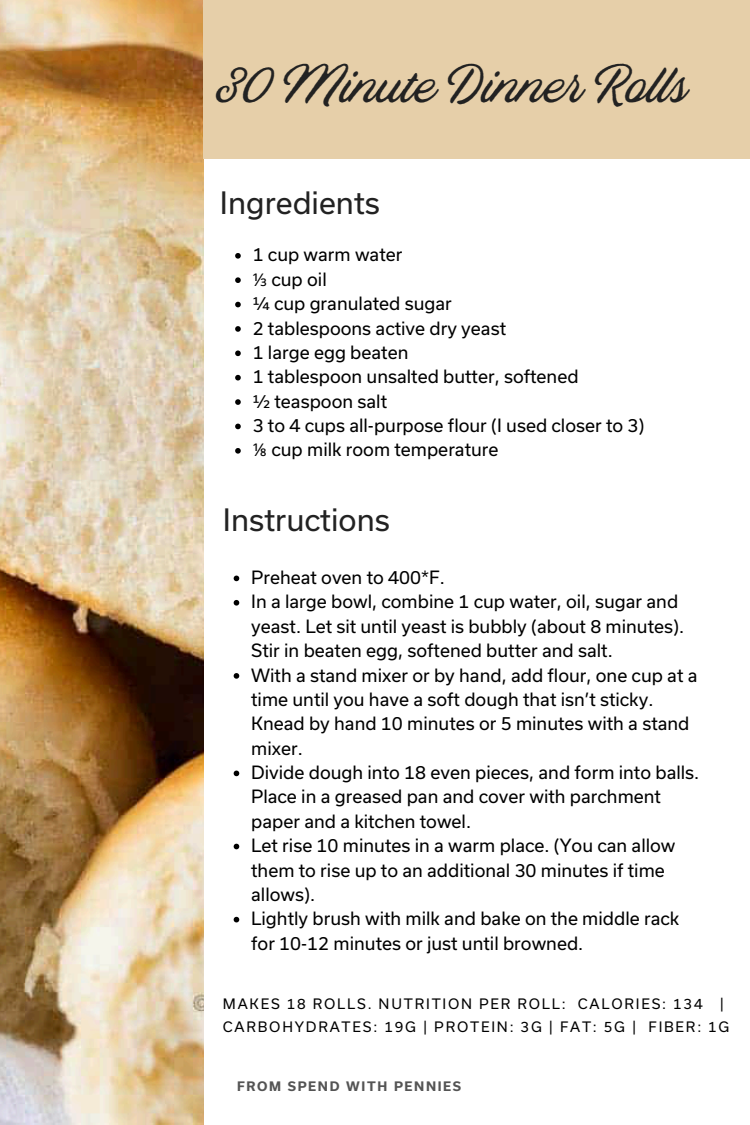
<style>
.page{position:relative;width:750px;height:1125px;background:#fff}
.page>*{position:absolute;margin:0;border:0;box-sizing:border-box;transform-origin:0 0}
.t1{font:50px "Blackbike Rough";color:#222}
.t2{font:29.5px "Usual";color:#222}
.t3{font:17.5px/24.4px "Usual";color:#000}
.t4{font:13.75px/22.5px "Usual";letter-spacing:.13em;color:#000}
.t5{font:700 12.5px "Usual";letter-spacing:.13em;color:#545454}
.s1{font-family:"Noto Sans"}
</style>
<div class="page">
<img style="left:0;top:0;width:204px;height:1125px">
<div style="left:204px;top:0;width:546px;height:159px;background:#e6cfa9"></div>
<svg style="left:235px;top:253px;width:6px;height:6px"></svg>
<svg style="left:235px;top:277px;width:6px;height:6px"></svg>
<svg style="left:235px;top:302px;width:6px;height:5px"></svg>
<svg style="left:235px;top:326px;width:6px;height:6px"></svg>
<svg style="left:235px;top:350px;width:6px;height:6px"></svg>
<svg style="left:235px;top:375px;width:6px;height:5px"></svg>
<svg style="left:235px;top:399px;width:6px;height:6px"></svg>
<svg style="left:235px;top:424px;width:6px;height:5px"></svg>
<svg style="left:235px;top:448px;width:6px;height:6px"></svg>
<svg style="left:234px;top:576px;width:5px;height:5px"></svg>
<svg style="left:234px;top:600px;width:5px;height:6px"></svg>
<svg style="left:234px;top:673px;width:5px;height:6px"></svg>
<svg style="left:234px;top:771px;width:5px;height:5px"></svg>
<svg style="left:234px;top:844px;width:5px;height:5px"></svg>
<svg style="left:234px;top:917px;width:5px;height:5px"></svg>
<p class="t1" style="left:219px;top:56px;width:471px">30 Minute Dinner Rolls</p>
<p class="t2" style="left:220px;top:185px;width:162px">Ingredients</p>
<p class="t3" style="left:253px;top:242px;width:151px">1 cup warm water</p>
<p class="t3" style="left:253px;top:267px;width:76px"><span class="s1">⅓</span> cup oil</p>
<h1 class="t3" style="left:253px;top:291px;width:201px">¼ cup granulated sugar</h1>
<h2 class="t3" style="left:253px;top:315px;width:255px">2 tablespoons active dry yeast</h2>
<p class="t3" style="left:253px;top:340px;width:157px">1 large egg beaten</p>
<p class="t3" style="left:253px;top:364px;width:327px">1 tablespoon unsalted butter, softened</p>
<p class="t3" style="left:253px;top:389px;width:136px">½ teaspoon salt</p>
<p class="t3" style="left:253px;top:413px;width:393px">3 to 4 cups all-purpose flour (I used closer to 3)</p>
<p class="t3" style="left:253px;top:437px;width:247px"><span class="s1">⅛</span> cup milk room temperature</p>
<p class="t2" style="left:223px;top:501px;width:169px">Instructions</p>
<h2 class="t3" style="left:251px;top:565px;width:195px">Preheat oven to 400*F.</h2>
<p class="t3" style="left:251px;top:589px;width:434px">In a large bowl, combine 1 cup water, oil, sugar and yeast. Let sit until yeast is bubbly (about 8 minutes).<br>Stir in beaten egg, softened butter and salt.</p>
<p class="t3" style="left:251px;top:662px;width:448px">With a stand mixer or by hand, add flour, one cup at a time until you have a soft dough that isn’t sticky.<br>Knead by hand 10 minutes or 5 minutes with a stand mixer.</p>
<p class="t3" style="left:251px;top:760px;width:450px">Divide dough into 18 even pieces, and form into balls.<br>Place in a greased pan and cover with parchment paper and a kitchen towel.</p>
<p class="t3" style="left:251px;top:833px;width:426px">Let rise 10 minutes in a warm place. (You can allow them to rise up to an additional 30 minutes if time allows).</p>
<p class="t3" style="left:251px;top:906px;width:430px">Lightly brush with milk and bake on the middle rack for 10-12 minutes or just until browned.</p>
<p class="t4" style="left:223px;top:993px;width:508px;text-indent:497px">|<br>CARBOHYDRATES: 19G | PROTEIN: 3G | FAT: 5G | FIBER: 1G</p>
<p class="t4" style="left:223px;top:993px;width:481px">MAKES 18 ROLLS. NUTRITION PER ROLL: CALORIES: 134</p>
<p class="t5" style="left:237px;top:1079px;width:226px">FROM SPEND WITH PENNIES</p>
</div>
